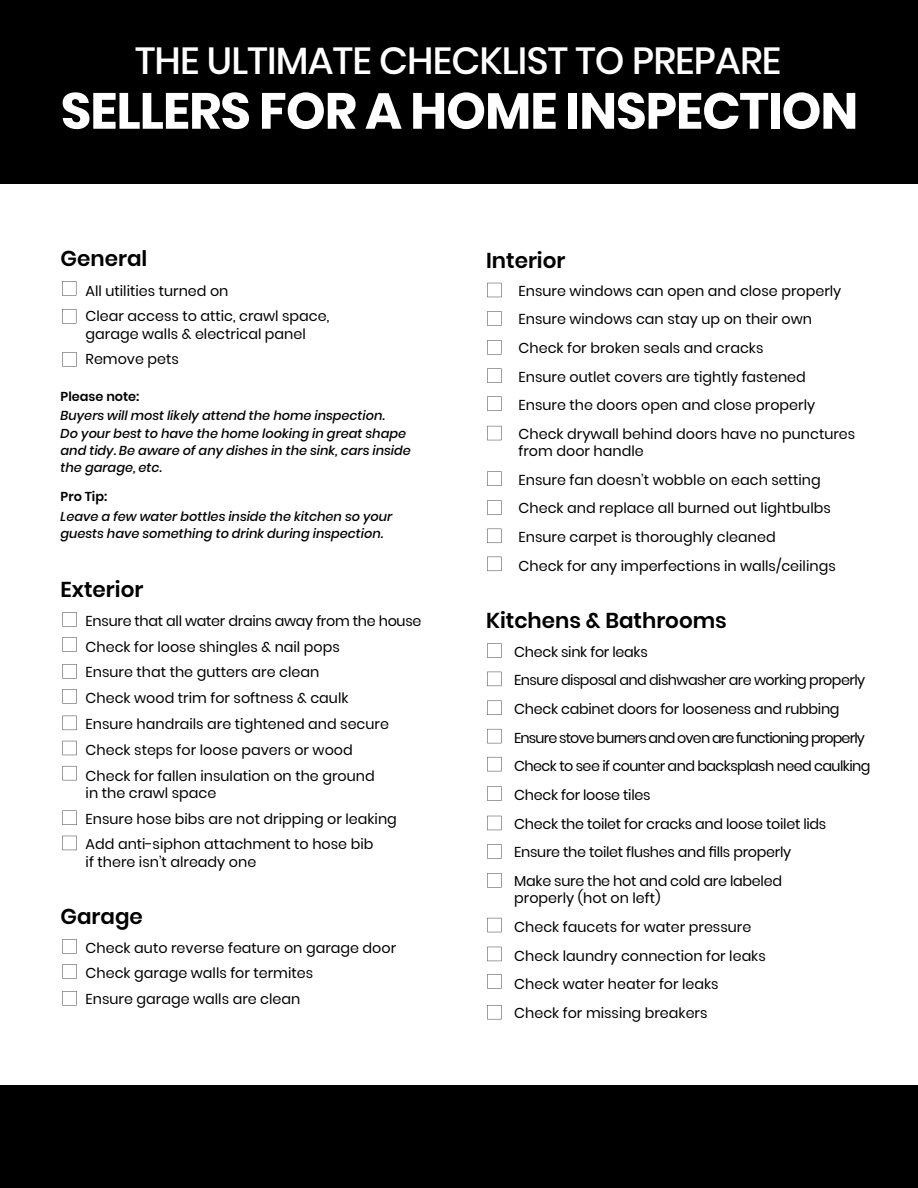
<style>
.page{position:relative;width:918px;height:1188px;background:#fff}
.page>*{position:absolute;margin:0;border:0;box-sizing:border-box;transform-origin:0 0}
.t1{font:700 50.7px "Poppins";letter-spacing:-.02em;color:#fff}
.t2{font:500 37.65px "Poppins";letter-spacing:-.02em;color:#fff}
.t3{font:600 21.45px "Poppins";color:#000}
.t4{font:14.4px/28.7px "Poppins";color:#000}
.t5{font:14.4px/28.7px "Poppins";letter-spacing:-.02em;color:#000}
.t6{font:italic 500 12.9px/17.4px "Poppins";color:#000}
.t7{font:600 12.9px "Poppins";color:#000}
</style>
<div class="page">
<svg style="left:62px;top:281px;width:14px;height:15px"></svg>
<svg style="left:62px;top:309px;width:14px;height:14px"></svg>
<svg style="left:62px;top:352px;width:15px;height:14px"></svg>
<svg style="left:62px;top:612px;width:15px;height:15px"></svg>
<svg style="left:62px;top:637px;width:15px;height:15px"></svg>
<svg style="left:62px;top:664px;width:15px;height:14px"></svg>
<svg style="left:62px;top:939px;width:15px;height:14px"></svg>
<svg style="left:62px;top:964px;width:15px;height:15px"></svg>
<svg style="left:62px;top:991px;width:15px;height:14px"></svg>
<svg style="left:62px;top:689px;width:15px;height:15px"></svg>
<svg style="left:62px;top:716px;width:15px;height:14px"></svg>
<svg style="left:62px;top:741px;width:15px;height:14px"></svg>
<svg style="left:62px;top:766px;width:15px;height:14px"></svg>
<svg style="left:62px;top:811px;width:15px;height:14px"></svg>
<svg style="left:62px;top:836px;width:15px;height:14px"></svg>
<svg style="left:487px;top:283px;width:15px;height:14px"></svg>
<svg style="left:487px;top:311px;width:15px;height:15px"></svg>
<svg style="left:487px;top:340px;width:15px;height:15px"></svg>
<svg style="left:487px;top:368px;width:15px;height:15px"></svg>
<svg style="left:487px;top:396px;width:15px;height:15px"></svg>
<svg style="left:487px;top:426px;width:15px;height:14px"></svg>
<svg style="left:487px;top:472px;width:15px;height:14px"></svg>
<svg style="left:487px;top:500px;width:15px;height:15px"></svg>
<svg style="left:487px;top:529px;width:15px;height:14px"></svg>
<svg style="left:487px;top:557px;width:15px;height:14px"></svg>
<svg style="left:487px;top:643px;width:15px;height:15px"></svg>
<svg style="left:487px;top:672px;width:15px;height:14px"></svg>
<svg style="left:487px;top:701px;width:15px;height:14px"></svg>
<svg style="left:487px;top:729px;width:15px;height:14px"></svg>
<svg style="left:487px;top:757px;width:15px;height:14px"></svg>
<svg style="left:487px;top:786px;width:15px;height:15px"></svg>
<svg style="left:487px;top:816px;width:15px;height:14px"></svg>
<svg style="left:487px;top:844px;width:15px;height:15px"></svg>
<svg style="left:487px;top:873px;width:15px;height:14px"></svg>
<svg style="left:487px;top:918px;width:15px;height:14px"></svg>
<svg style="left:487px;top:947px;width:15px;height:14px"></svg>
<svg style="left:487px;top:974px;width:15px;height:15px"></svg>
<svg style="left:487px;top:1005px;width:15px;height:14px"></svg>
<div style="left:0;top:1085px;width:918px;height:103px;background:#000"></div>
<div style="left:0;top:0;width:918px;height:183px;background:#000"></div>
<h2 class="t2" style="left:135px;top:39px;width:648px">THE ULTIMATE CHECKLIST TO PREPARE</h2>
<h1 class="t1" style="left:61px;top:82px;width:799px">SELLERS FOR A HOME INSPECTION</h1>
<h3 class="t3" style="left:61px;top:246px;width:88px">General</h3>
<p class="t4" style="left:86px;top:278px;width:245px;line-height:25.8px">All utilities turned on<br>Clear access to attic, crawl space,</p>
<p class="t4" style="left:86px;top:321px;width:222px;line-height:25.8px">garage walls &amp; electrical panel<br>Remove pets</p>
<p class="t7" style="left:61px;top:389px;width:80px">Please note:</p>
<p class="t6" style="left:61px;top:407px;width:352px">Buyers will most likely attend the home inspection.<br>Do your best to have the home looking in great shape and tidy. Be aware of any dishes in the sink, cars inside the garage, etc.</p>
<p class="t7" style="left:61px;top:489px;width:48px">Pro Tip:</p>
<p class="t6" style="left:61px;top:508px;width:333px">Leave a few water bottles inside the kitchen so your guests have something to drink during inspection.</p>
<h3 class="t3" style="left:61px;top:577px;width:84px">Exterior</h3>
<p class="t4" style="left:86px;top:608px;width:337px;line-height:25.8px">Ensure that all water drains away from the house Check for loose shingles &amp; nail pops<br>Ensure that the gutters are clean<br>Check wood trim for softness &amp; caulk<br>Ensure handrails are tightened and secure Check steps for loose pavers or wood<br>Check for fallen insulation on the ground</p>
<p class="t4" style="left:86px;top:780px;width:313px;line-height:25.8px">in the crawl space<br>Ensure hose bibs are not dripping or leaking<br>Add anti-siphon attachment to hose bib</p>
<p class="t4" style="left:86px;top:847px;width:172px">if there isn’t already one</p>
<h3 class="t3" style="left:61px;top:904px;width:84px">Garage</h3>
<p class="t4" style="left:86px;top:935px;width:312px;line-height:25.8px">Check auto reverse feature on garage door<br>Check garage walls for termites<br>Ensure garage walls are clean</p>
<h3 class="t3" style="left:486px;top:248px;width:81px">Interior</h3>
<p class="t4" style="left:519px;top:276px;width:338px">Ensure windows can open and close properly Ensure windows can stay up on their own Check for broken seals and cracks<br>Ensure outlet covers are tightly fastened Ensure the doors open and close properly Check drywall behind doors have no punctures</p>
<p class="t4" style="left:519px;top:437px;width:319px">from door handle<br>Ensure fan doesn’t wobble on each setting Check and replace all burned out lightbulbs Ensure carpet is thoroughly cleaned<br>Check for any imperfections in walls/ceilings</p>
<h3 class="t3" style="left:486px;top:608px;width:242px">Kitchens &amp; Bathrooms</h3>
<p class="t5" style="left:514px;top:637px;width:358px">Check sink for leaks<br>Ensure disposal and dishwasher are working properly Check cabinet doors for looseness and rubbing Ensure stove burners and oven are functioning properly Check to see if counter and backsplash need caulking Check for loose tiles<br>Check the toilet for cracks and loose toilet lids Ensure the toilet flushes and fills properly<br>Make sure the hot and cold are labeled</p>
<p class="t4" style="left:514px;top:884px;width:253px">properly (hot on left)<br>Check faucets for water pressure<br>Check laundry connection for leaks<br>Check water heater for leaks<br>Check for missing breakers</p>
</div>
